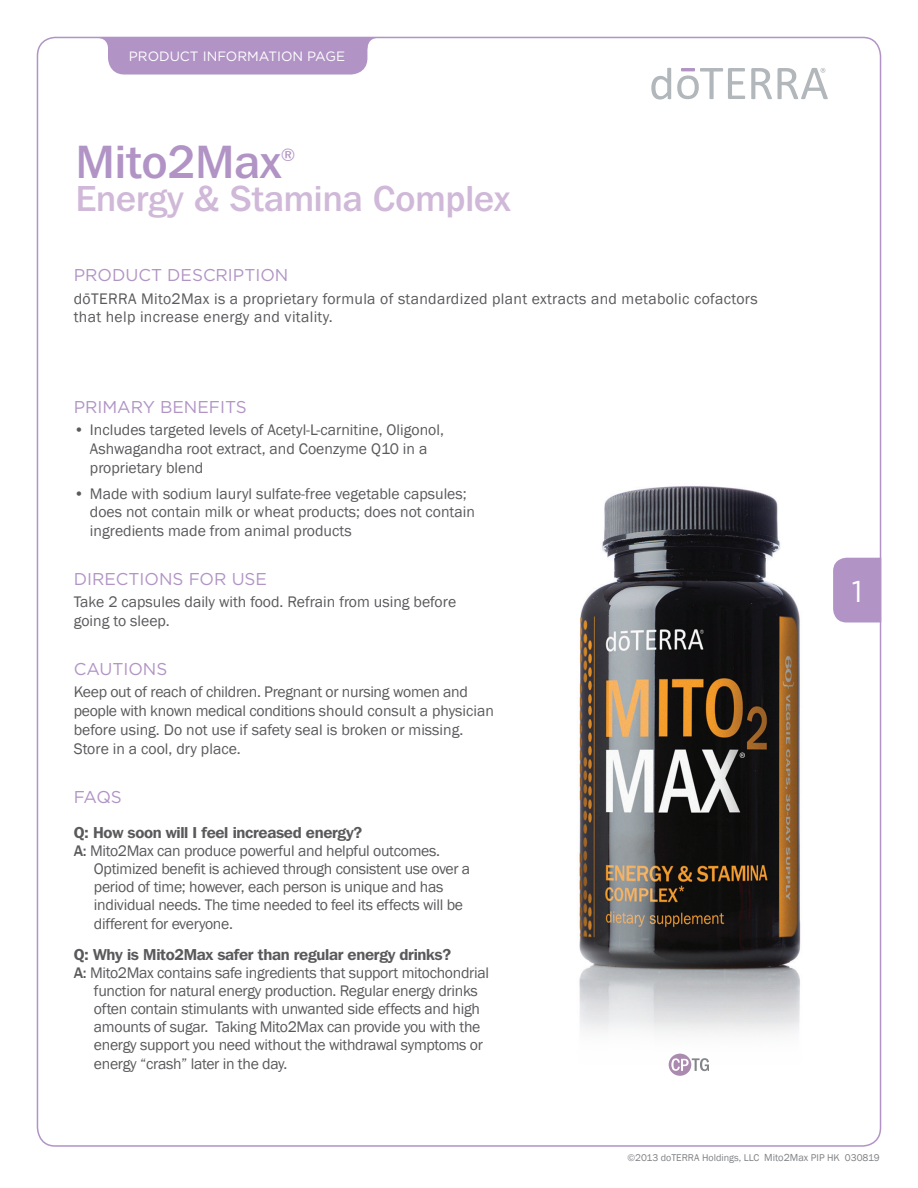
<style>
.page{position:relative;width:918px;height:1188px;background:#fff}
.page>*{position:absolute;margin:0;border:0;box-sizing:border-box;transform-origin:0 0}
.t1{font:500 46.5px "Franklin Gothic IT Cby BT";color:#b194c5}
.t2{font:500 36px "Franklin Gothic IT Cby BT";color:#d0b8d8}
.t3{font:30px "Gotham";color:#fff}
.t4{font:500 17.55px "Franklin Gothic IT Cby BT";color:#b194c5}
.t5{font:17.1px "Gotham";color:#b194c5}
.t6{font:15.75px/18.1px "Franklin Gothic";letter-spacing:-.02em;color:#5a5a5d}
.t7{font:15.75px/18.9px "Franklin Gothic";color:#5a5a5d}
.t8{font:15.75px/18.9px "Franklin Gothic";letter-spacing:.02em;color:#5a5a5d}
.t9{font:600 15.75px "Franklin Gothic IT Cby BT";letter-spacing:-.02em;color:#5a5a5d}
.t10{font:13.5px "Gotham";color:#fff}
.t11{font:10.05px "Franklin Gothic";color:#808285}
.s1{font-weight:500}
.s2{font-size:10.5px}
</style>
<div class="page">
<svg style="left:97px;top:37px;width:281px;height:38px;background:#b89dca"></svg>
<div style="left:833px;top:558px;width:48px;height:64px;background:#b194c5"></div>
<svg style="left:751px;top:68px;width:21px;height:31px"></svg>
<svg style="left:677px;top:68px;width:68px;height:31px"></svg>
<svg style="left:651px;top:68px;width:20px;height:32px"></svg>
<svg style="left:778px;top:68px;width:50px;height:31px"></svg>
<img style="left:579px;top:486px;width:222px;height:589px">
<p class="t10" style="left:129px;top:48px;width:218px">PRODUCT INFORMATION PAGE</p>
<h1 class="t1" style="left:76px;top:133px;width:207px">Mito2Max</h1>
<p class="t4" style="left:281px;top:144px;width:16px">®</p>
<h2 class="t2" style="left:76px;top:176px;width:436px">Energy &amp; Stamina Complex</h2>
<p class="t5" style="left:74px;top:264px;width:216px">PRODUCT DESCRIPTION</p>
<p class="t8" style="left:74px;top:289px;width:686px">do–TERRA Mito2Max is a proprietary formula of standardized plant extracts and metabolic cofactors that help increase energy and vitality.</p>
<p class="t5" style="left:74px;top:396px;width:175px">PRIMARY BENEFITS</p>
<p class="t7" style="left:90px;top:421px;width:356px;text-indent:-16px">• Includes targeted levels of Acetyl-L-carnitine, Oligonol,<br>Ashwagandha root extract, and Coenzyme Q10 in a proprietary blend</p>
<p class="t7" style="left:90px;top:484px;width:387px;text-indent:-16px">• Made with sodium lauryl sulfate-free vegetable capsules; does not contain milk or wheat products; does not contain ingredients made from animal products</p>
<p class="t5" style="left:74px;top:568px;width:195px">DIRECTIONS FOR USE</p>
<p class="t7" style="left:74px;top:593px;width:384px">Take 2 capsules daily with food. Refrain from using before going to sleep.</p>
<p class="t5" style="left:74px;top:658px;width:95px">CAUTIONS</p>
<p class="t6" style="left:74px;top:683px;width:422px;line-height:18.9px">Keep out of reach of children. Pregnant or nursing women and people with known medical conditions should consult a physician before using. Do not use if safety seal is broken or missing.<br>Store in a cool, dry place.</p>
<p class="t5" style="left:74px;top:786px;width:50px">FAQS</p>
<p class="t9" style="left:74px;top:822px;width:290px">Q: How soon will I feel increased energy?</p>
<p class="t6" style="left:94px;top:842px;width:378px;text-indent:-20px"><span class="s1">A:</span> Mito2Max can produce powerful and helpful outcomes.<br>Optimized benefit is achieved through consistent use over a period of time; however, each person is unique and has individual needs. The time needed to feel its effects will be different for everyone.</p>
<p class="t9" style="left:74px;top:945px;width:379px">Q: Why is Mito2Max safer than regular energy drinks?</p>
<p class="t6" style="left:94px;top:964px;width:397px;text-indent:-20px"><span class="s1">A:</span> Mito2Max contains safe ingredients that support mitochondrial function for natural energy production. Regular energy drinks often contain stimulants with unwanted side effects and high amounts of sugar. Taking Mito2Max can provide you with the energy support you need without the withdrawal symptoms or energy “crash” later in the day.</p>
<h3 class="t3" style="left:852px;top:572px;width:12px">1</h3>
<p class="t11" style="left:627px;top:1151px;width:254px">©2013 doTERRA Holdings, LLC <span class="s2">Mito2Max</span> PIP HK 030819</p>
</div>
